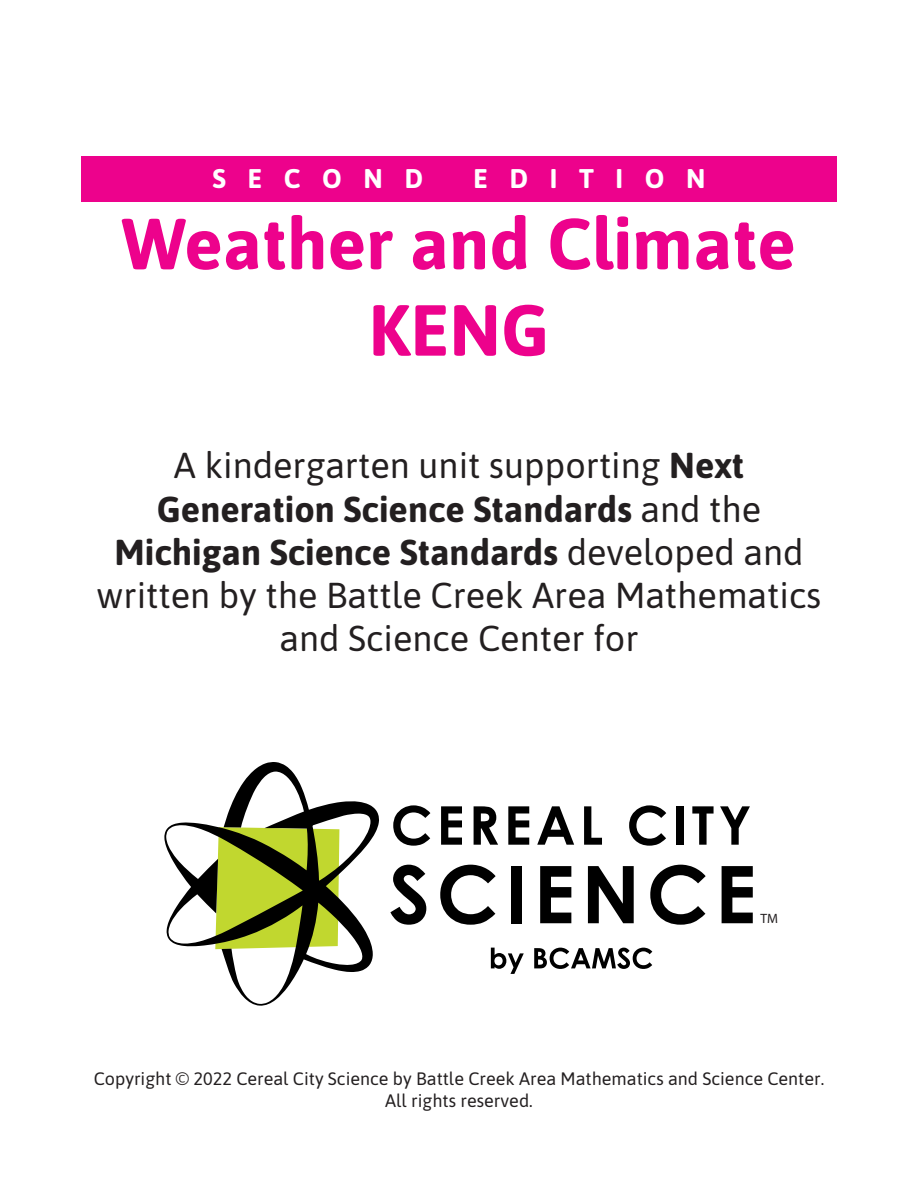
<style>
.page{position:relative;width:918px;height:1188px;background:#fff}
.page>*{position:absolute;margin:0;border:0;box-sizing:border-box;transform-origin:0 0}
.t1{font:700 72px "Asap";color:#ed028c}
.t2{font:36px/43.2px "Asap";color:#231f20;text-align:center}
.Paragraph{font:700 27px "Asap";letter-spacing:.8em;color:#fff}
.t3{font:18px "Asap";color:#231f20}
.t4{font:13.5px "Myriad Pro";color:#231f20}
.s1{font-weight:700}
</style>
<div class="page">
<svg style="left:164px;top:762px;width:215px;height:244px"></svg>
<svg style="left:393px;top:805px;width:37px;height:41px"></svg>
<svg style="left:441px;top:806px;width:21px;height:39px"></svg>
<svg style="left:474px;top:806px;width:24px;height:39px"></svg>
<svg style="left:508px;top:806px;width:21px;height:39px"></svg>
<svg style="left:537px;top:806px;width:37px;height:39px"></svg>
<svg style="left:584px;top:806px;width:18px;height:39px"></svg>
<svg style="left:629px;top:805px;width:37px;height:41px"></svg>
<div style="left:676px;top:806px;width:8px;height:39px;background:#000"></div>
<svg style="left:692px;top:806px;width:22px;height:39px"></svg>
<svg style="left:720px;top:806px;width:30px;height:39px"></svg>
<svg style="left:390px;top:865px;width:36px;height:60px"></svg>
<svg style="left:440px;top:865px;width:56px;height:60px"></svg>
<div style="left:511px;top:866px;width:11px;height:57px;background:#000"></div>
<svg style="left:540px;top:866px;width:31px;height:57px"></svg>
<svg style="left:588px;top:866px;width:46px;height:57px"></svg>
<svg style="left:650px;top:865px;width:56px;height:60px"></svg>
<svg style="left:722px;top:866px;width:31px;height:57px"></svg>
<svg style="left:491px;top:948px;width:33px;height:26px"></svg>
<svg style="left:534px;top:948px;width:118px;height:21px"></svg>
<div style="left:81px;top:156px;width:756px;height:46px;background:#ed028c"></div>
<p class="Paragraph" style="left:213px;top:160px;width:212px">SECOND</p>
<p class="Paragraph" style="left:473px;top:160px;width:234px">EDITION</p>
<p class="t1" style="left:122px;top:193px;width:675px">Weather and Climate</p>
<p class="t1" style="left:369px;top:279px;width:182px">KENG</p>
<p class="t2" style="left:97px;top:442px;width:726px">A kindergarten unit supporting <span class="s1">Next Generation Science Standards</span> and the <span class="s1">Michigan Science Standards</span> developed and written by the Battle Creek Area Mathematics and Science Center for</p>
<p class="t4" style="left:760px;top:910px;width:19px">TM</p>
<p class="t3" style="left:94px;top:1067px;width:732px">Copyright © 2022 Cereal City Science by Battle Creek Area Mathematics and Science Center.</p>
<p class="t3" style="left:385px;top:1088px;width:149px">All rights reserved.</p>
</div>
